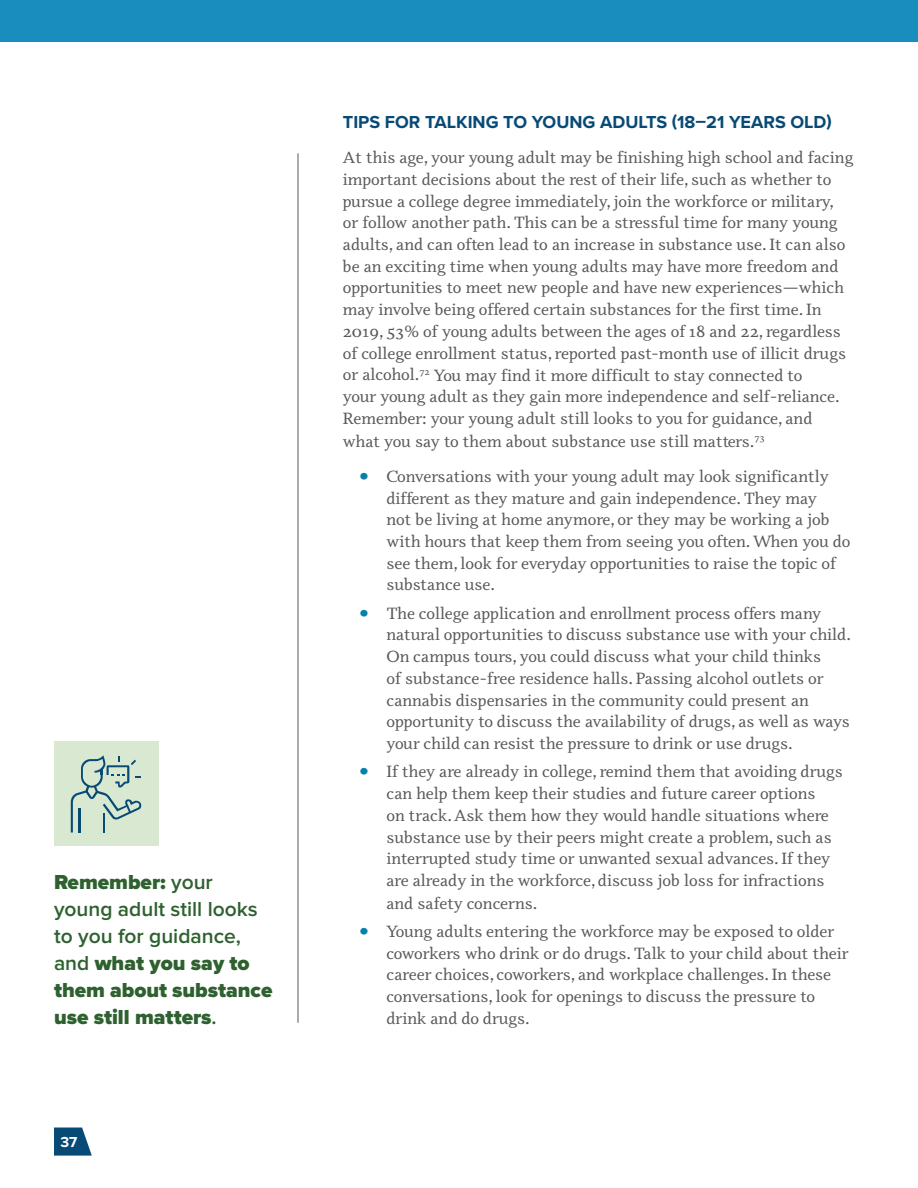
<style>
.page{position:relative;width:918px;height:1188px;background:#fff}
.page>*{position:absolute;margin:0;border:0;box-sizing:border-box;transform-origin:0 0}
.t1{font:900 21px/27px "Proxima Nova";color:#2e612f}
.t2{font:700 18px "Proxima Nova";color:#074a75}
.t3{font:16.5px/21.8px "Odile";color:#57585a}
.t4{font:700 15px "Proxima Nova";color:#fff}
.s1{font-weight:600}
.s2{font-weight:900;font-size:25.5px;color:#097faa}
</style>
<div class="page">
<div style="left:54px;top:741px;width:104px;height:104px;background:#d9e9d1"></div>
<svg style="left:71px;top:755px;width:70px;height:78px"></svg>
<hr style="left:298px;top:153px;width:1px;height:870px;background:#57585a">
<div style="left:0;top:0;width:918px;height:42px;background:#198dbe"></div>
<svg style="left:54px;top:1128px;width:38px;height:28px"></svg>
<p class="t1" style="left:54px;top:868px;width:220px">Remember: <span class="s1">your young adult still looks to you for guidance, and</span> what you say to them about substance use still matters<span class="s1">.</span></p>
<p class="t4" style="left:61px;top:1131px;width:18px">37</p>
<p class="t2" style="left:343px;top:108px;width:490px">TIPS FOR TALKING TO YOUNG ADULTS (18–21 YEARS OLD)</p>
<p class="t3" style="left:343px;top:146px;width:512px">At this age, your young adult may be finishing high school and facing important decisions about the rest of their life, such as whether to pursue a college degree immediately, join the workforce or military, or follow another path. This can be a stressful time for many young adults, and can often lead to an increase in substance use. It can also be an exciting time when young adults may have more freedom and opportunities to meet new people and have new experiences—which may involve being offered certain substances for the first time. In 2019, 53% of young adults between the ages of 18 and 22, regardless of college enrollment status, reported past-month use of illicit drugs or alcohol.<sup>72</sup> You may find it more difficult to stay connected to<br>your young adult as they gain more independence and self-reliance.<br>Remember: your young adult still looks to you for guidance, and what you say to them about substance use still matters.<sup>73</sup></p>
<p class="t3" style="left:386px;top:465px;width:466px;text-indent:-27px"><span class="s2">•</span> Conversations with your young adult may look significantly different as they mature and gain independence. They may<br>not be living at home anymore, or they may be working a job with hours that keep them from seeing you often. When you do see them, look for everyday opportunities to raise the topic of substance use.</p>
<p class="t3" style="left:386px;top:602px;width:466px;text-indent:-27px"><span class="s2">•</span> The college application and enrollment process offers many natural opportunities to discuss substance use with your child.<br>On campus tours, you could discuss what your child thinks<br>of substance-free residence halls. Passing alcohol outlets or cannabis dispensaries in the community could present an opportunity to discuss the availability of drugs, as well as ways your child can resist the pressure to drink or use drugs.</p>
<p class="t3" style="left:386px;top:760px;width:458px;text-indent:-27px"><span class="s2">•</span> If they are already in college, remind them that avoiding drugs can help them keep their studies and future career options<br>on track. Ask them how they would handle situations where substance use by their peers might create a problem, such as interrupted study time or unwanted sexual advances. If they are already in the workforce, discuss job loss for infractions and safety concerns.</p>
<p class="t3" style="left:386px;top:920px;width:464px;text-indent:-27px"><span class="s2">•</span> Young adults entering the workforce may be exposed to older coworkers who drink or do drugs. Talk to your child about their career choices, coworkers, and workplace challenges. In these conversations, look for openings to discuss the pressure to drink and do drugs.</p>
</div>
